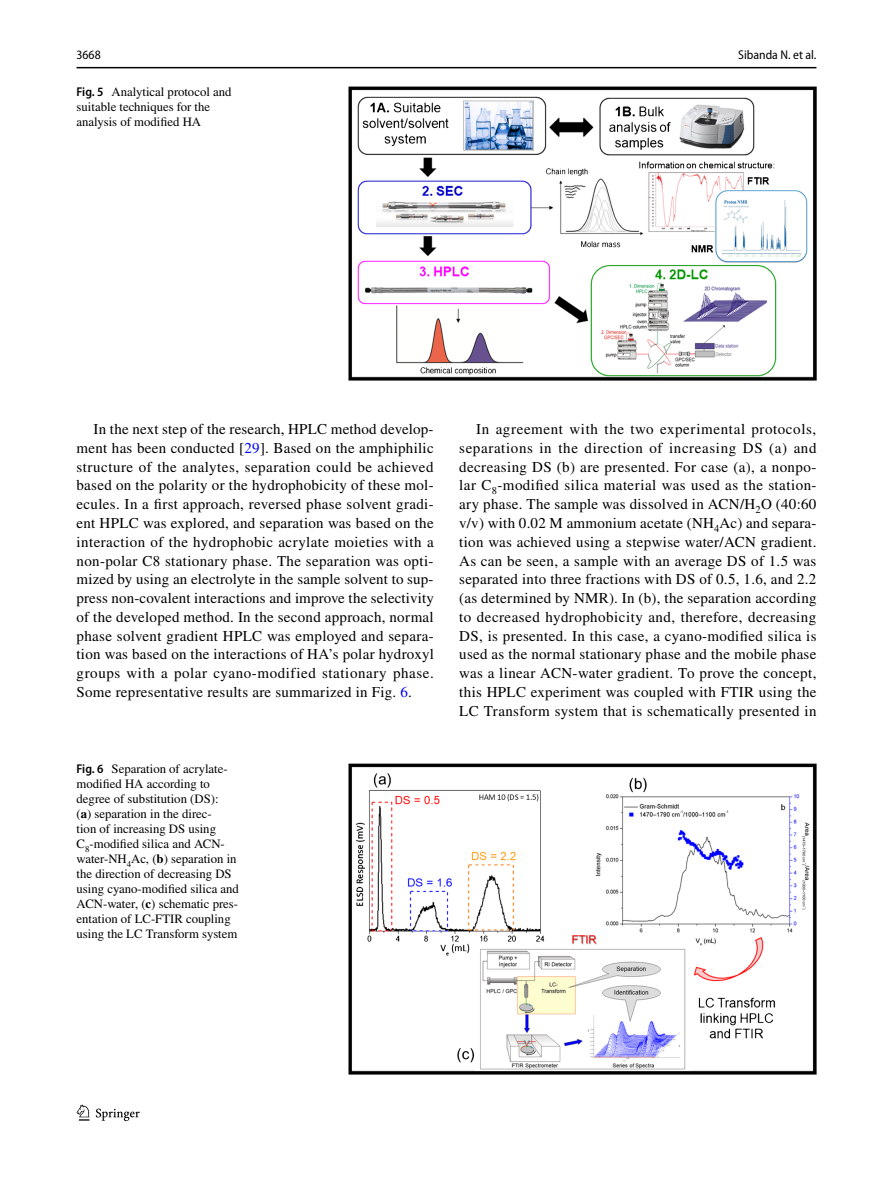
<style>
.page{position:relative;width:893px;height:1187px;background:#fff}
.page>*{position:absolute;margin:0;border:0;box-sizing:border-box;transform-origin:0 0}
.t1{font:15px/18.8px "STIX";letter-spacing:.02em;color:#000;text-align:justify}
.t2{font:12.75px/15px "STIX";color:#000}
.t3{font:semi-condensed 12.75px "Myriad Pro";color:#000}
.s1{font-family:"Myriad Pro";font-weight:600;font-stretch:semi-condensed}
.s2{color:#00f}
.s3{font-weight:700}
</style>
<div class="page">
<hr style="left:77px;top:67px;width:739px;height:1px;background:#000">
<svg style="left:77px;top:1104px;width:12px;height:16px"></svg>
<svg style="left:96px;top:1108px;width:44px;height:12px"></svg>
<img style="left:349px;top:87px;width:467px;height:293px">
<img style="left:349px;top:763px;width:467px;height:310px">
<p class="t3" style="left:77px;top:48px;width:26px">3668</p>
<p class="t3" style="left:738px;top:48px;width:80px">Sibanda N. et al.</p>
<p class="t2" style="left:77px;top:85px;width:156px"><span class="s1">Fig. 5</span> Analytical protocol and suitable techniques for the analysis of modified HA</p>
<p class="t1" style="left:77px;top:421px;width:359px;text-indent:17px">In the next step of the research, HPLC method develop&shy;ment has been conducted [<span class="s2">29</span>]. Based on the amphiphilic structure of the analytes, separation could be achieved based on the polarity or the hydrophobicity of these mol&shy;ecules. In a first approach, reversed phase solvent gradi&shy;ent HPLC was explored, and separation was based on the interaction of the hydrophobic acrylate moieties with a non-polar C8 stationary phase. The separation was opti&shy;mized by using an electrolyte in the sample solvent to sup&shy;press non-covalent interactions and improve the selectivity of the developed method. In the second approach, normal phase solvent gradient HPLC was employed and separa&shy;tion was based on the interactions of HA’s polar hydroxyl groups with a polar cyano-modified stationary phase.<br>Some representative results are summarized in Fig. <span class="s2">6</span>.</p>
<p class="t1" style="left:459px;top:421px;width:359px;text-indent:17px">In agreement with the two experimental protocols, separations in the direction of increasing DS (a) and decreasing DS (b) are presented. For case (a), a nonpo&shy;lar C<sub>8</sub>-modified silica material was used as the station&shy;ary phase. The sample was dissolved in ACN/H<sub>2</sub>O (40:60 v/v) with 0.02 M ammonium acetate (NH<sub>4</sub>Ac) and separa&shy;tion was achieved using a stepwise water/ACN gradient.<br>As can be seen, a sample with an average DS of 1.5 was separated into three fractions with DS of 0.5, 1.6, and 2.2 (as determined by NMR). In (b), the separation according to decreased hydrophobicity and, therefore, decreasing DS, is presented. In this case, a cyano-modified silica is used as the normal stationary phase and the mobile phase was a linear ACN-water gradient. To prove the concept, this HPLC experiment was coupled with FTIR using the LC Transform system that is schematically presented in</p>
<p class="t2" style="left:77px;top:762px;width:164px"><span class="s1">Fig. 6</span> Separation of acrylate&shy;modified HA according to degree of substitution (DS):<br>(<span class="s3">a</span>) separation in the direc-<br>tion of increasing DS using<br>C<sub>8</sub>-modified silica and ACN&shy;water-NH<sub>4</sub>Ac, (<span class="s3">b</span>) separation in the direction of decreasing DS using cyano-modified silica and<br>ACN-water, (<span class="s3">c</span>) schematic pres&shy;entation of LC-FTIR coupling using the LC Transform system</p>
</div>
